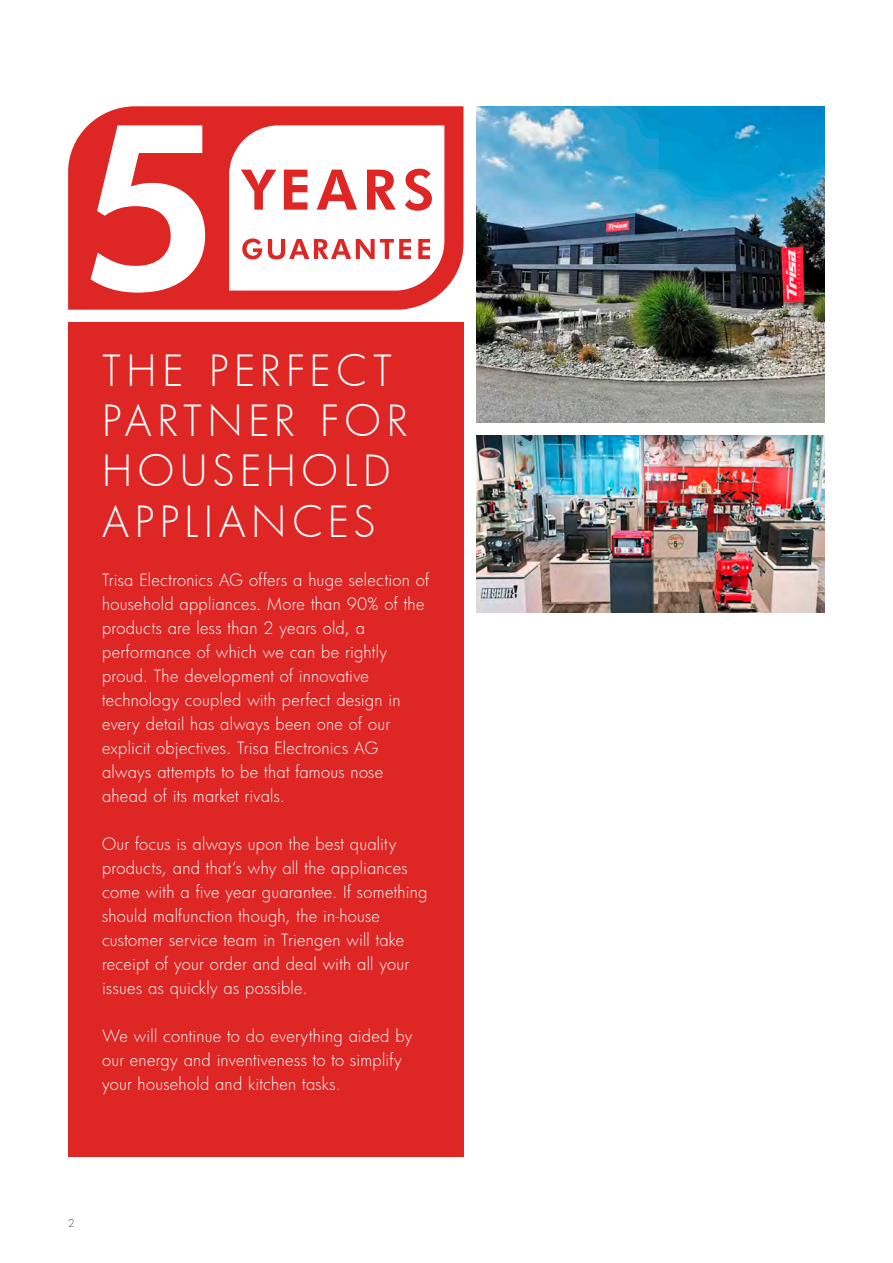
<style>
.page{position:relative;width:893px;height:1263px;background:#fff}
.page>*{position:absolute;margin:0;border:0;box-sizing:border-box;transform-origin:0 0}
._01_Einstieg_Titel{font:300 42px "Futura";letter-spacing:.13em;color:#fff}
._02__Einstieg_Laufte{font:300 16.5px/24px "Futura";letter-spacing:.015em;color:#fff}
._04_Einstieg_Pagina{font:300 10.5px "Futura";color:#4d4d4c}
</style>
<div class="page">
<div style="left:68px;top:322px;width:395px;height:835px;background:#de2625"></div>
<img style="left:476px;top:106px;width:349px;height:316px">
<img style="left:476px;top:435px;width:349px;height:177px">
<svg style="left:68px;top:106px;width:395px;height:204px;background:#e03837"></svg>
<svg style="left:229px;top:125px;width:215px;height:166px"></svg>
<svg style="left:91px;top:125px;width:114px;height:168px"></svg>
<p class="_01_Einstieg_Titel" style="left:102px;top:342px;width:291px">THE PERFECT</p>
<p class="_01_Einstieg_Titel" style="left:102px;top:392px;width:307px">PARTNER FOR</p>
<p class="_01_Einstieg_Titel" style="left:102px;top:443px;width:290px">HOUSEHOLD</p>
<p class="_01_Einstieg_Titel" style="left:102px;top:493px;width:276px">APPLIANCES</p>
<p class="_02__Einstieg_Laufte" style="left:102px;top:568px;width:328px">Trisa Electronics AG offers a huge selection of</p>
<p class="_02__Einstieg_Laufte" style="left:102px;top:592px;width:324px">household appliances. More than 90% of the</p>
<p class="_02__Einstieg_Laufte" style="left:102px;top:616px;width:300px">products are less than 2 years old, a performance of which we can be rightly proud. The development of innovative technology coupled with perfect design in every detail has always been one of our explicit objectives. Trisa Electronics AG always attempts to be that famous nose ahead of its market rivals.</p>
<p class="_02__Einstieg_Laufte" style="left:102px;top:832px;width:296px">Our focus is always upon the best quality</p>
<p class="_02__Einstieg_Laufte" style="left:102px;top:856px;width:307px">products, and that‘s why all the appliances</p>
<p class="_02__Einstieg_Laufte" style="left:102px;top:880px;width:327px">come with a five year guarantee. If something</p>
<p class="_02__Einstieg_Laufte" style="left:102px;top:904px;width:308px">should malfunction though, the in-house customer service team in Triengen will take receipt of your order and deal with all your issues as quickly as possible.</p>
<p class="_02__Einstieg_Laufte" style="left:102px;top:1024px;width:312px">We will continue to do everything aided by</p>
<p class="_02__Einstieg_Laufte" style="left:102px;top:1048px;width:301px">our energy and inventiveness to to simplify</p>
<p class="_02__Einstieg_Laufte" style="left:102px;top:1072px;width:240px">your household and kitchen tasks.</p>
<p class="_04_Einstieg_Pagina" style="left:68px;top:1216px;width:8px">2</p>
</div>
